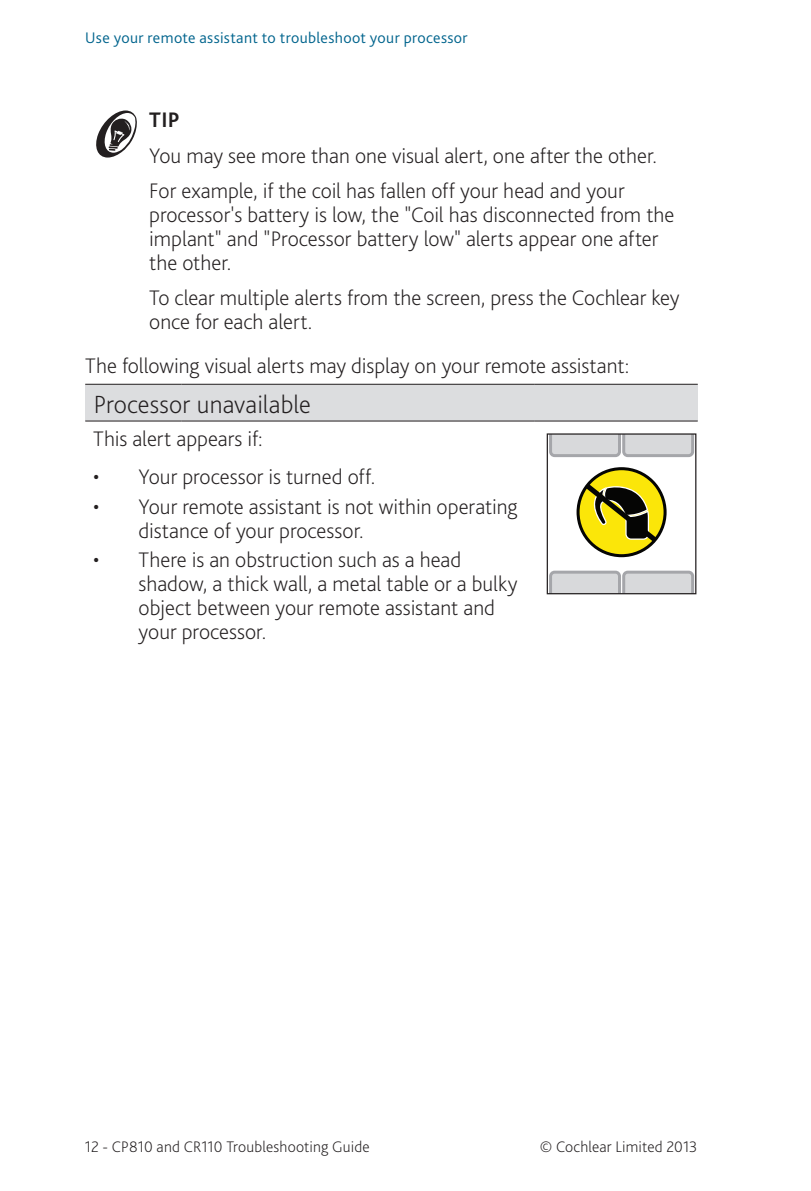
<style>
.page{position:relative;width:811px;height:1191px;background:#fff}
.page>*{position:absolute;margin:0;border:0;box-sizing:border-box;transform-origin:0 0}
.t1{font:200 26px "Bliss Pro";letter-spacing:.005em;color:#231f20}
.t2{font:200 22px/24px "Bliss Pro";color:#231f20}
.t3{font:700 22px "Bliss Pro";color:#231f20}
.t4{font:200 16px "Bliss Pro";letter-spacing:.01em;color:#231f20}
.t5{font:300 16px "Bliss Pro";letter-spacing:.025em;color:#00648d}
</style>
<div class="page">
<svg style="left:96px;top:110px;width:41px;height:48px"></svg>
<div style="left:85px;top:384px;width:613px;height:37px;background:#dcdddf"></div>
<hr style="left:85px;top:384px;width:96px;height:1px;background:#231f20">
<hr style="left:181px;top:384px;width:354px;height:1px;background:#231f20">
<hr style="left:535px;top:384px;width:163px;height:1px;background:#231f20">
<hr style="left:85px;top:421px;width:96px;height:1px;background:#231f20">
<hr style="left:181px;top:421px;width:354px;height:1px;background:#231f20">
<hr style="left:535px;top:421px;width:163px;height:1px;background:#231f20">
<svg style="left:576px;top:467px;width:90px;height:90px"></svg>
<svg style="left:549px;top:570px;width:145px;height:22px;background:#cfd0d2"></svg>
<svg style="left:549px;top:435px;width:145px;height:23px;background:#d0d1d3"></svg>
<div style="left:547px;top:433px;width:149px;height:161px;border:1px solid #231f20"></div>
<p class="t5" style="left:85px;top:28px;width:384px">Use your remote assistant to troubleshoot your processor</p>
<p class="t3" style="left:149px;top:106px;width:32px">TIP</p>
<p class="t2" style="left:149px;top:137px;width:509px;line-height:35.4px">You may see more than one visual alert, one after the other.<br>For example, if the coil has fallen off your head and your</p>
<p class="t2" style="left:149px;top:202px;width:527px">processor's battery is low, the "Coil has disconnected from the implant" and "Processor battery low" alerts appear one after the other.</p>
<p class="t2" style="left:149px;top:285px;width:532px">To clear multiple alerts from the screen, press the Cochlear key once for each alert.</p>
<p class="t2" style="left:85px;top:353px;width:545px">The following visual alerts may display on your remote assistant:</p>
<p class="t1" style="left:94px;top:388px;width:219px">Processor unavailable</p>
<p class="t2" style="left:93px;top:426px;width:171px">This alert appears if:</p>
<p class="t2" style="left:93px;top:464px;width:283px">• Your processor is turned off.</p>
<p class="t2" style="left:139px;top:494px;width:380px;text-indent:-45px">• Your remote assistant is not within operating distance of your processor.</p>
<p class="t2" style="left:139px;top:547px;width:380px;text-indent:-45px">• There is an obstruction such as a head shadow, a thick wall, a metal table or a bulky object between your remote assistant and your processor.</p>
<p class="t4" style="left:85px;top:1136px;width:286px">12 - CP810 and CR110 Troubleshooting Guide</p>
<p class="t4" style="left:540px;top:1136px;width:159px">© Cochlear Limited 2013</p>
</div>
